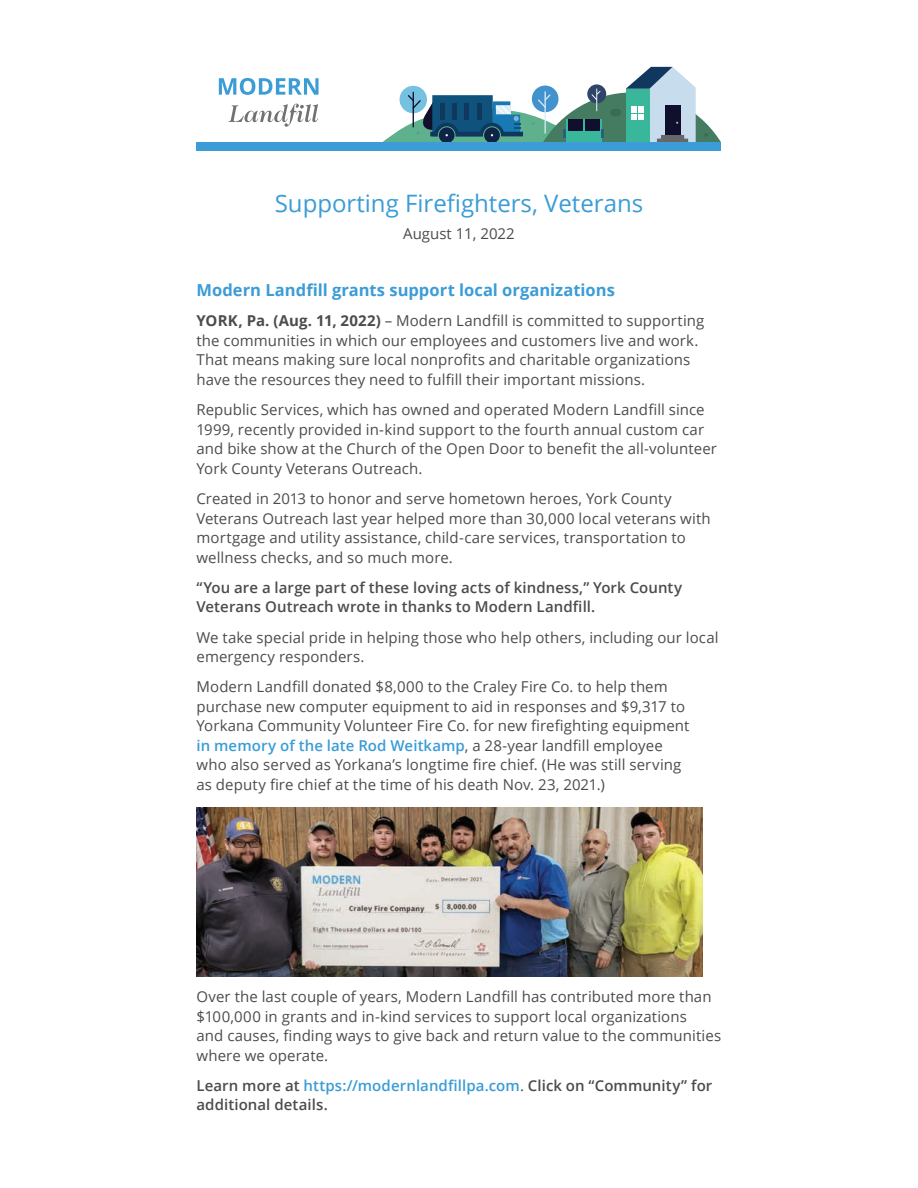
<style>
.page{position:relative;width:918px;height:1188px;background:#fff}
.page>*{position:absolute;margin:0;border:0;box-sizing:border-box;transform-origin:0 0}
.t1{font:24px "Open Sans";color:#3b9cd6}
.body{font:700 16.5px "Open Sans";color:#3b9cd6}
.body-2{font:15px/19.5px "Open Sans";letter-spacing:.005em;color:#4b4c4d}
.body-3{font:600 15px/19.5px "Open Sans";letter-spacing:.005em;color:#4b4c4d}
.s1{font-weight:700}
.s2{font-weight:600;color:#3b9cd6}
.s3{color:#3b9cd6}
.s4{font-weight:400}
</style>
<div class="page">
<svg style="left:228px;top:104px;width:90px;height:23px"></svg>
<svg style="left:219px;top:78px;width:100px;height:17px"></svg>
<div style="left:196px;top:142px;width:526px;height:9px;background:#3b9cd6"></div>
<svg style="left:383px;top:67px;width:338px;height:75px"></svg>
<img style="left:196px;top:808px;width:507px;height:168px">
<p class="t1" style="left:275px;top:187px;width:370px">Supporting Firefighters, Veterans</p>
<p class="body-2" style="left:403px;top:224px;width:113px">August 11, 2022</p>
<p class="body" style="left:196px;top:278px;width:420px">Modern Landfill grants support local organizations</p>
<p class="body-2" style="left:196px;top:311px;width:509px"><span class="s1">YORK, Pa. (Aug. 11, 2022)</span> – Modern Landfill is committed to supporting the communities in which our employees and customers live and work.<br>That means making sure local nonprofits and charitable organizations have the resources they need to fulfill their important missions.</p>
<p class="body-2" style="left:196px;top:400px;width:522px">Republic Services, which has owned and operated Modern Landfill since 1999, recently provided in-kind support to the fourth annual custom car and bike show at the Church of the Open Door to benefit the all-volunteer York County Veterans Outreach.</p>
<p class="body-2" style="left:196px;top:488px;width:516px">Created in 2013 to honor and serve hometown heroes, York County Veterans Outreach last year helped more than 30,000 local veterans with mortgage and utility assistance, child-care services, transportation to wellness checks, and so much more.</p>
<p class="body-3" style="left:196px;top:577px;width:487px">“You are a large part of these loving acts of kindness,” York County<br>Veterans Outreach wrote in thanks to Modern Landfill.</p>
<p class="body-2" style="left:196px;top:627px;width:524px">We take special pride in helping those who help others, including our local emergency responders.</p>
<p class="body-2" style="left:196px;top:677px;width:495px">Modern Landfill donated $8,000 to the Craley Fire Co. to help them purchase new computer equipment to aid in responses and $9,317 to Yorkana Community Volunteer Fire Co. for new firefighting equipment <span class="s2">in memory of the late Rod Weitkamp</span>, a 28-year landfill employee who also served as Yorkana’s longtime fire chief. (He was still serving as deputy fire chief at the time of his death Nov. 23, 2021.)</p>
<p class="body-2" style="left:196px;top:986px;width:526px">Over the last couple of years, Modern Landfill has contributed more than $100,000 in grants and in-kind services to support local organizations<br>and causes, finding ways to give back and return value to the communities where we operate.</p>
<p class="body-3" style="left:196px;top:1075px;width:517px">Learn more at <span class="s3">https://modernlandfillpa.com</span><span class="s4">.</span> Click on “Community” for additional details.</p>
</div>
